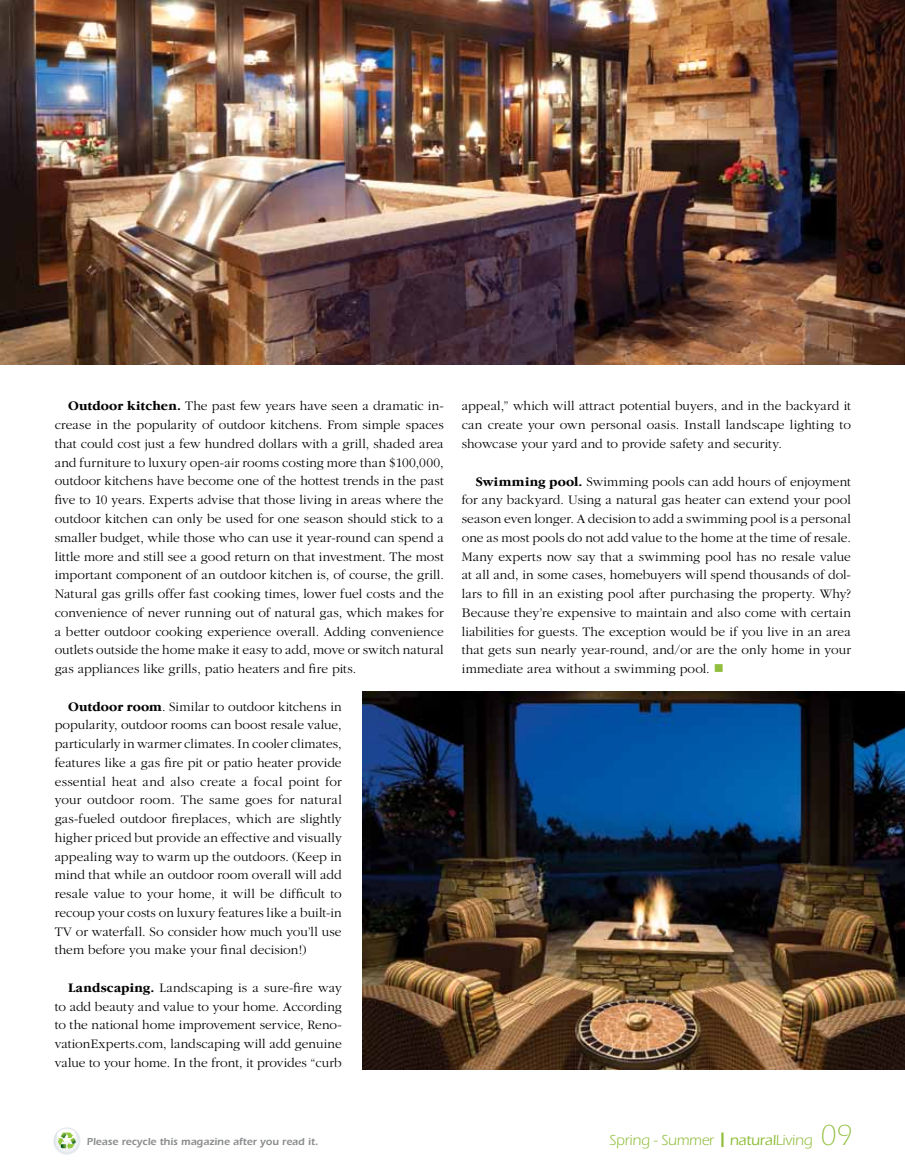
<style>
.page{position:relative;width:905px;height:1175px;background:#fff}
.page>*{position:absolute;margin:0;border:0;box-sizing:border-box;transform-origin:0 0}
.t1{font:500 15px "Itc Eras";letter-spacing:-.01em;color:#91be3e}
.t2{font:15px "Itc Eras";letter-spacing:-.01em;color:#91be3e}
.t3{font:300 13.5px/18.8px "Garamond";letter-spacing:.005em;color:#000;text-align:justify}
.t4{font:600 10.5px "Itc Eras";color:#8a8c8e}
.s1{font-family:"Garamond IT Cby BT";font-weight:700}
.s2{color:#91be3e}
.s3{font-weight:400}
.s4{font-weight:300;font-size:30px}
</style>
<div class="page">
<svg style="left:52px;top:1126px;width:29px;height:28px"></svg>
<div style="left:54px;top:1127px;width:25px;height:26px;background:#ecf0f3;border-radius:13px"></div>
<svg style="left:57px;top:1128px;width:19px;height:13px"></svg>
<svg style="left:58px;top:1132px;width:18px;height:17px"></svg>
<img style="left:0;top:0;width:904px;height:365px">
<img style="left:362px;top:691px;width:542px;height:378px">
<p class="t3" style="left:55px;top:397px;width:391px;text-indent:14px"><span class="s1">Outdoor kitchen.</span> The past few years have seen a dramatic in&shy;crease in the popularity of outdoor kitchens. From simple spaces that could cost just a few hundred dollars with a grill, shaded area and furniture to luxury open-air rooms costing more than $100,000, outdoor kitchens have become one of the hottest trends in the past five to 10 years. Experts advise that those living in areas where the outdoor kitchen can only be used for one season should stick to a smaller budget, while those who can use it year-round can spend a little more and still see a good return on that investment. The most important component of an outdoor kitchen is, of course, the grill.<br>Natural gas grills offer fast cooking times, lower fuel costs and the convenience of never running out of natural gas, which makes for a better outdoor cooking experience overall. Adding convenience outlets outside the home make it easy to add, move or switch natural gas appliances like grills, patio heaters and fire pits.</p>
<p class="t3" style="left:55px;top:697px;width:288px;text-indent:14px"><span class="s1">Outdoor room</span>. Similar to outdoor kitchens in popularity, outdoor rooms can boost resale value, particularly in warmer climates. In cooler climates, features like a gas fire pit or patio heater provide essential heat and also create a focal point for your outdoor room. The same goes for natural gas-fueled outdoor fireplaces, which are slightly higher priced but provide an effective and visually appealing way to warm up the outdoors. (Keep in mind that while an outdoor room overall will add resale value to your home, it will be difficult to recoup your costs on luxury features like a built-in TV or waterfall. So consider how much you’ll use them before you make your final decision!)</p>
<p class="t3" style="left:55px;top:978px;width:288px;text-indent:14px"><span class="s1">Landscaping.</span> Landscaping is a sure-fire way to add beauty and value to your home. According to the national home improvement service, Reno&shy;vationExperts.com, landscaping will add genuine value to your home. In the front, it provides “curb</p>
<p class="t3" style="left:462px;top:397px;width:390px">appeal,” which will attract potential buyers, and in the backyard it can create your own personal oasis. Install landscape lighting to showcase your yard and to provide safety and security.</p>
<p class="t3" style="left:462px;top:472px;width:390px;text-indent:14px"><span class="s1">Swimming pool.</span> Swimming pools can add hours of enjoyment for any backyard. Using a natural gas heater can extend your pool season even longer. A decision to add a swimming pool is a personal one as most pools do not add value to the home at the time of resale.<br>Many experts now say that a swimming pool has no resale value at all and, in some cases, homebuyers will spend thousands of dol&shy;lars to fill in an existing pool after purchasing the property. Why?<br>Because they’re expensive to maintain and also come with certain liabilities for guests. The exception would be if you live in an area that gets sun nearly year-round, and/or are the only home in your immediate area without a swimming pool. <span class="s2">■</span></p>
<p class="t4" style="left:87px;top:1135px;width:233px">Please recycle this magazine after you read it.</p>
<p class="t1" style="left:721px;top:1131px;width:132px">❙ natural<span class="s3">Living</span> <span class="s4">09</span></p>
<p class="t2" style="left:609px;top:1131px;width:106px">Spring - Summer</p>
</div>
